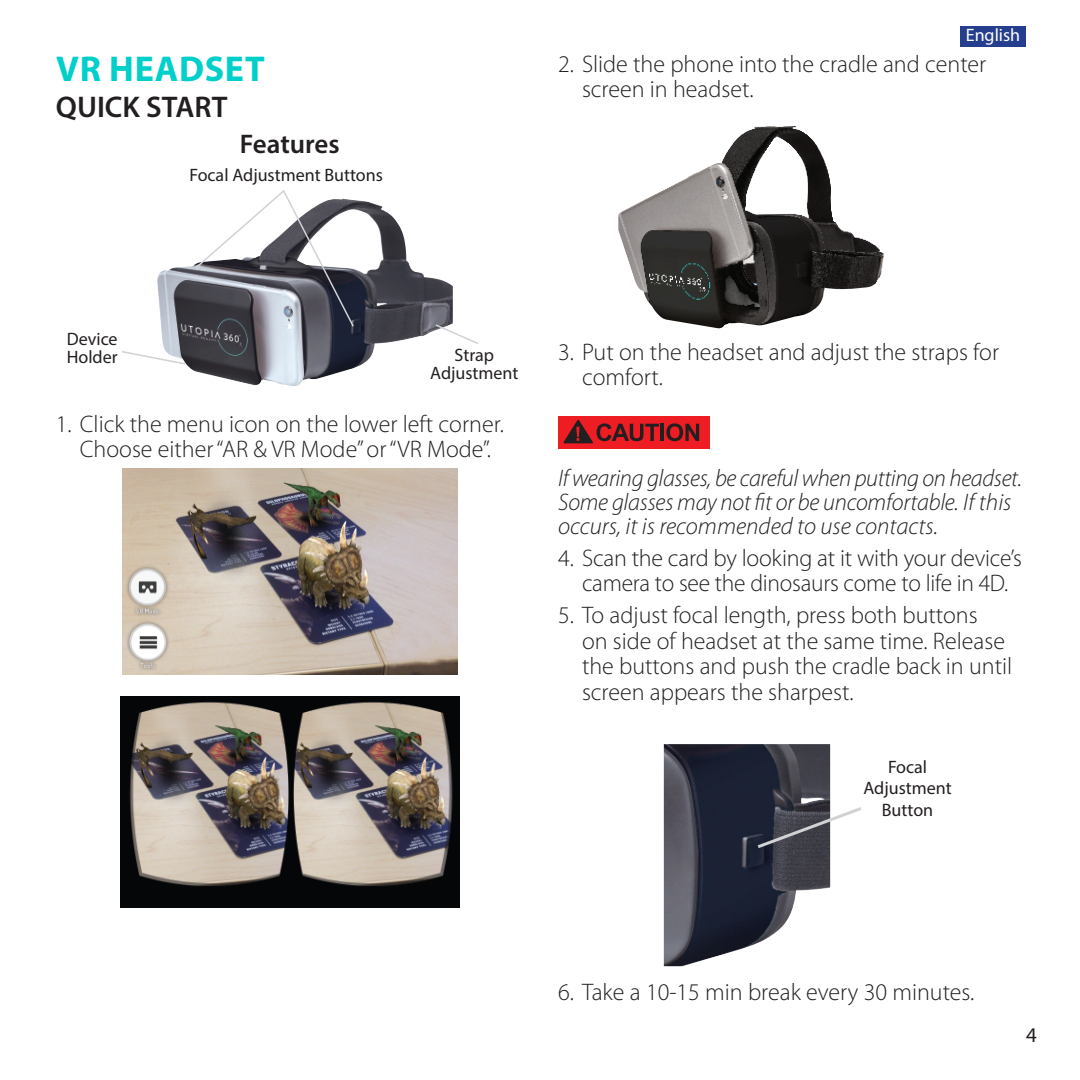
<style>
.page{position:relative;width:1080px;height:1080px;background:#fff}
.page>*{position:absolute;margin:0;border:0;box-sizing:border-box;transform-origin:0 0}
.t1{font:700 36px "Myriad Pro";letter-spacing:.02em;color:#00cfca}
.t2{font:600 30px "Myriad Pro";color:#231f20}
.t3{font:600 27px "Myriad Pro";color:#231f20}
.t4{font:300 24px/25.5px "Myriad Pro";color:#231f20}
.t5{font:italic 300 24px/24px "Myriad Pro";letter-spacing:-.01em;color:#231f20}
.t6{font:21px "Myriad Pro";color:#231f20}
.t7{font:18px/18px "Myriad Pro";color:#231f20;text-align:center}
.t8{font:18px "Myriad Pro";color:#fff}
</style>
<div class="page">
<img style="left:157px;top:200px;width:296px;height:186px">
<svg style="left:434px;top:323px;width:44px;height:22px"></svg>
<svg style="left:122px;top:350px;width:65px;height:16px"></svg>
<svg style="left:193px;top:190px;width:162px;height:138px"></svg>
<img style="left:122px;top:468px;width:335px;height:207px">
<img style="left:121px;top:696px;width:338px;height:212px">
<img style="left:618px;top:126px;width:266px;height:203px">
<div style="left:558px;top:416px;width:151px;height:32px;background:#ee1d23"></div>
<hr style="left:661px;top:424px;width:3px;height:17px;background:#231f20">
<svg style="left:666px;top:423px;width:33px;height:18px"></svg>
<svg style="left:563px;top:420px;width:96px;height:23px"></svg>
<img style="left:664px;top:744px;width:166px;height:222px">
<svg style="left:754px;top:805px;width:107px;height:46px"></svg>
<div style="left:960px;top:26px;width:66px;height:20px;background:#253f8e"></div>
<h1 class="t1" style="left:56px;top:45px;width:210px">VR HEADSET</h1>
<p class="t2" style="left:56px;top:88px;width:173px">QUICK START</p>
<p class="t3" style="left:240px;top:127px;width:101px">Features</p>
<p class="t7" style="left:190px;top:165px;width:195px">Focal Adjustment Buttons</p>
<p class="t8" style="left:966px;top:24px;width:56px">English</p>
<p class="t4" style="left:582px;top:51px;width:406px;text-indent:-24px">2. Slide the phone into the cradle and center screen in headset.</p>
<p class="t7" style="left:67px;top:329px;width:52px;text-align:left">Device<br>Holder</p>
<p class="t7" style="left:430px;top:346px;width:90px">Strap<br>Adjustment</p>
<p class="t4" style="left:56px;top:411px;width:450px;text-align:center">1. Click the menu icon on the lower left corner.<br>Choose either “AR &amp; VR Mode” or “VR Mode”.</p>
<p class="t4" style="left:582px;top:339px;width:419px;text-indent:-24px">3. Put on the headset and adjust the straps for comfort.</p>
<p class="t5" style="left:558px;top:466px;width:466px">If wearing glasses, be careful when putting on headset.<br>Some glasses may not fit or be uncomfortable. If this occurs, it is recommended to use contacts.</p>
<p class="t4" style="left:558px;top:545px;width:465px;text-align:center">4. Scan the card by looking at it with your device’s camera to see the dinosaurs come to life in 4D.</p>
<p class="t4" style="left:582px;top:602px;width:432px;text-indent:-24px">5. To adjust focal length, press both buttons<br>on side of headset at the same time. Release the buttons and push the cradle back in until screen appears the sharpest.</p>
<p class="t7" style="left:863px;top:756px;width:90px;line-height:21.6px">Focal<br>Adjustment<br>Button</p>
<p class="t4" style="left:558px;top:979px;width:418px">6. Take a 10-15 min break every 30 minutes.</p>
<p class="t6" style="left:1026px;top:1022px;width:12px">4</p>
</div>
